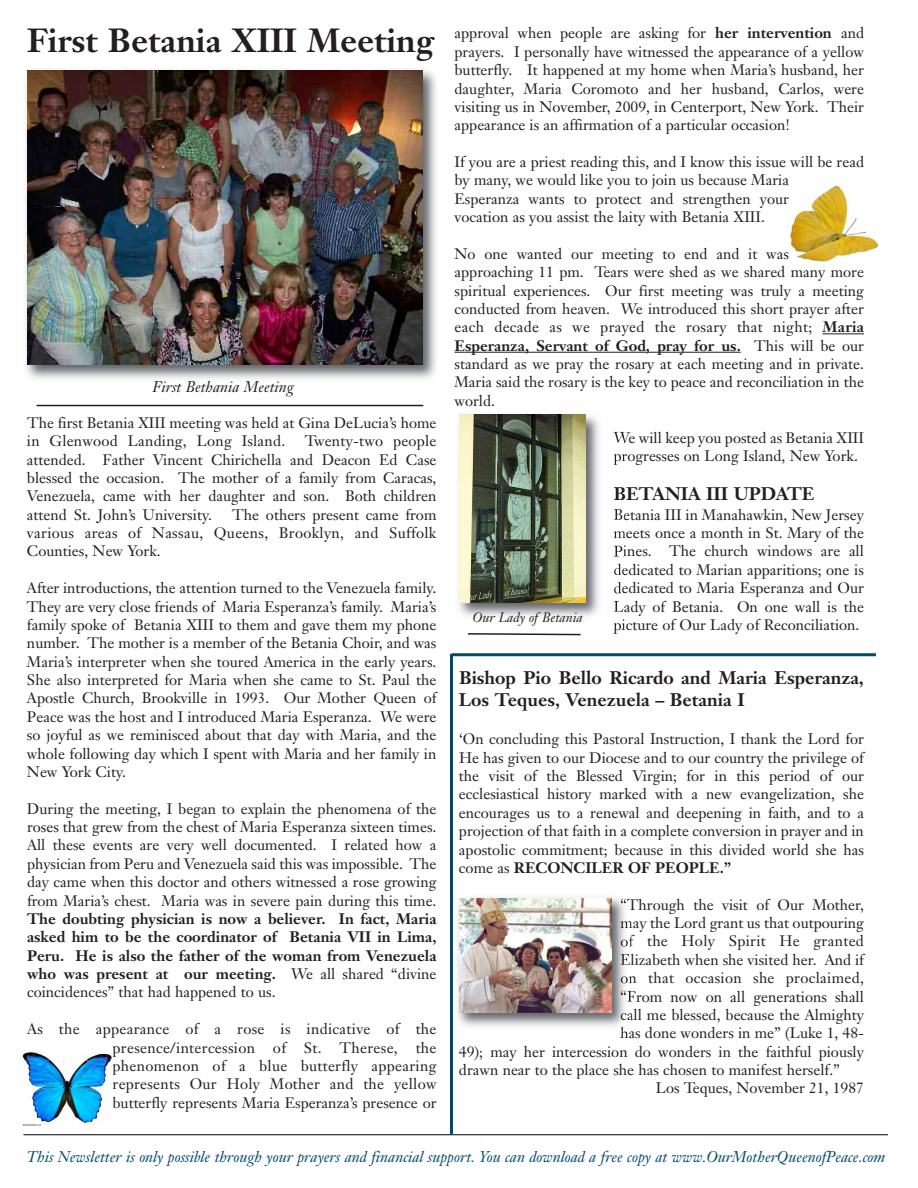
<style>
.page{position:relative;width:918px;height:1188px;background:#fff}
.page>*{position:absolute;margin:0;border:0;box-sizing:border-box;transform-origin:0 0}
.t1{font:700 33px "Janson Text";color:#231f20}
.t2{font:700 18px/22px "Janson Text";color:#231f20}
.t3{font:italic 15.3px "Janson Text";color:#004b6c}
.t4{font:italic 15.3px "Janson Text";color:#231f20}
.t5{font:15px/18.3px "Janson Text";color:#231f20;text-align:justify}
.t6{font:700 15px/18.3px "Janson Text";color:#231f20;text-align:justify}
.t7{font:15px "Janson Text";letter-spacing:.02em;color:#231f20}
.t8{font:italic 13.5px "Janson Text";color:#231f20}
.s1{font-weight:400}
.s2{font-weight:700}
</style>
<div class="page">
<hr style="left:23px;top:1134px;width:865px;height:1px;background:#000">
<hr style="left:822px;top:333px;width:42px;height:1px;background:#231f20">
<hr style="left:454px;top:352px;width:287px;height:1px;background:#231f20">
<img style="left:26px;top:70px;width:410px;height:309px">
<img style="left:27px;top:71px;width:395px;height:294px">
<hr style="left:37px;top:405px;width:386px;height:1px;background:#231f20">
<img style="left:458px;top:414px;width:166px;height:210px">
<svg style="left:613px;top:431px;width:11px;height:12px"></svg>
<svg style="left:614px;top:454px;width:10px;height:11px"></svg>
<svg style="left:614px;top:487px;width:10px;height:13px"></svg>
<svg style="left:614px;top:509px;width:10px;height:11px"></svg>
<svg style="left:614px;top:530px;width:10px;height:8px"></svg>
<svg style="left:614px;top:545px;width:10px;height:12px"></svg>
<svg style="left:614px;top:564px;width:10px;height:11px"></svg>
<svg style="left:614px;top:582px;width:10px;height:11px"></svg>
<svg style="left:614px;top:600px;width:10px;height:13px"></svg>
<svg style="left:614px;top:619px;width:10px;height:8px"></svg>
<img style="left:459px;top:415px;width:127px;height:187px">
<svg style="left:468px;top:633px;width:113px;height:3px"></svg>
<img style="left:21px;top:1051px;width:91px;height:75px">
<img style="left:789px;top:186px;width:90px;height:76px">
<img style="left:457px;top:897px;width:174px;height:130px">
<svg style="left:621px;top:898px;width:10px;height:13px"></svg>
<svg style="left:620px;top:920px;width:11px;height:9px"></svg>
<svg style="left:621px;top:936px;width:10px;height:11px"></svg>
<svg style="left:621px;top:953px;width:10px;height:12px"></svg>
<svg style="left:621px;top:975px;width:10px;height:8px"></svg>
<svg style="left:621px;top:991px;width:10px;height:11px"></svg>
<svg style="left:621px;top:1012px;width:10px;height:8px"></svg>
<svg style="left:620px;top:1027px;width:11px;height:10px"></svg>
<img style="left:459px;top:898px;width:152px;height:115px">
<hr style="left:452px;top:653px;width:424px;height:3px;background:#004b6c">
<hr style="left:450px;top:654px;width:3px;height:480px;background:#004b6c">
<h1 class="t1" style="left:27px;top:27px;width:409px">First Betania XIII Meeting</h1>
<p class="t4" style="left:153px;top:381px;width:143px">First Bethania Meeting</p>
<p class="t5" style="left:27px;top:415px;width:411px">The first Betania XIII meeting was held at Gina DeLucia’s home in Glenwood Landing, Long Island.</p>
<p class="t5" style="left:27px;top:433px;width:411px;text-indent:278px">Twenty-two people attended. Father Vincent Chirichella and Deacon Ed Case blessed the occasion. The mother of a family from Caracas, Venezuela, came with her daughter and son. Both children attend St. John’s University.</p>
<p class="t5" style="left:27px;top:507px;width:411px;text-indent:205px">The others present came from various areas of Nassau, Queens, Brooklyn, and Suffolk Counties, New York.</p>
<p class="t5" style="left:27px;top:580px;width:411px">After introductions, the attention turned to the Venezuela family.<br>They are very close friends of Maria Esperanza’s family. Maria’s family spoke of Betania XIII to them and gave them my phone number. The mother is a member of the Betania Choir, and was Maria’s interpreter when she toured America in the early years.<br>She also interpreted for Maria when she came to St. Paul the Apostle Church, Brookville in 1993. Our Mother Queen of Peace was the host and I introduced Maria Esperanza. We were so joyful as we reminisced about that day with Maria, and the whole following day which I spent with Maria and her family in New York City.</p>
<p class="t5" style="left:27px;top:801px;width:411px">During the meeting, I began to explain the phenomena of the roses that grew from the chest of Maria Esperanza sixteen times.<br>All these events are very well documented. I related how a physician from Peru and Venezuela said this was impossible. The day came when this doctor and others witnessed a rose growing from Maria’s chest. Maria was in severe pain during this time.</p>
<p class="t6" style="left:27px;top:911px;width:411px">The doubting physician is now a believer. In fact, Maria asked him to be the coordinator of Betania VII in Lima, Peru. He is also the father of the woman from Venezuela who was present at our meeting. <span class="s1">We all shared “divine coincidences” that had happened to us.</span></p>
<p class="t5" style="left:113px;top:1021px;width:326px;text-indent:-85px">As the appearance of a rose is indicative of the presence/intercession of St. Therese, the phenomenon of a blue butterfly appearing represents Our Holy Mother and the yellow butterfly represents Maria Esperanza’s presence or</p>
<p class="t5" style="left:455px;top:26px;width:411px">approval when people are asking for <span class="s2">her intervention</span> and prayers. I personally have witnessed the appearance of a yellow butterfly. It happened at my home when Maria’s husband, her daughter, Maria Coromoto and her husband, Carlos, were visiting us in November, 2009, in Centerport, New York. Their appearance is an affirmation of a particular occasion!</p>
<p class="t5" style="left:455px;top:154px;width:411px;text-align:left">If you are a priest reading this, and I know this issue will be read by many, we would like you to join us because Maria<br>Esperanza wants to protect and strengthen your<br>vocation as you assist the laity with Betania XIII.</p>
<p class="t5" style="left:454px;top:246px;width:411px;text-align:left">No one wanted our meeting to end and it was approaching 11 pm. Tears were shed as we shared many more spiritual experiences. Our first meeting was truly a meeting conducted from heaven. We introduced this short prayer after each decade as we prayed the rosary that night; <span class="s2">Maria Esperanza, Servant of God, pray for us.</span> This will be our standard as we pray the rosary at each meeting and in private.<br>Maria said the rosary is the key to peace and reconciliation in the world.</p>
<p class="t5" style="left:613px;top:430px;width:252px">We will keep you posted as Betania XIII progresses on Long Island, New York.</p>
<p class="t2" style="left:613px;top:485px;width:203px">BETANIA III UPDATE</p>
<p class="t5" style="left:613px;top:507px;width:252px">Betania III in Manahawkin, New Jersey meets once a month in St. Mary of the Pines. The church windows are all dedicated to Marian apparitions; one is dedicated to Maria Esperanza and Our Lady of Betania. On one wall is the picture of Our Lady of Reconciliation.</p>
<p class="t8" style="left:473px;top:612px;width:112px">Our Lady of Betania</p>
<p class="t2" style="left:459px;top:669px;width:407px">Bishop Pio Bello Ricardo and Maria Esperanza,<br>Los Teques, Venezuela – Betania I</p>
<p class="t5" style="left:459px;top:731px;width:407px">‘On concluding this Pastoral Instruction, I thank the Lord for He has given to our Diocese and to our country the privilege of the visit of the Blessed Virgin; for in this period of our ecclesiastical history marked with a new evangelization, she encourages us to a renewal and deepening in faith, and to a projection of that faith in a complete conversion in prayer and in apostolic commitment; because in this divided world she has come as <span class="s2">RECONCILER OF PEOPLE.”</span></p>
<p class="t5" style="left:620px;top:897px;width:245px">“Through the visit of Our Mother,</p>
<p class="t5" style="left:620px;top:915px;width:245px">may the Lord grant us that outpouring</p>
<p class="t7" style="left:620px;top:935px;width:245px">of the Holy Spirit He granted</p>
<p class="t5" style="left:620px;top:952px;width:245px">Elizabeth when she visited her. And if</p>
<p class="t7" style="left:620px;top:972px;width:245px">on that occasion she proclaimed,</p>
<p class="t5" style="left:620px;top:989px;width:245px">“From now on all generations shall</p>
<p class="t5" style="left:620px;top:1007px;width:245px">call me blessed, because the Almighty</p>
<p class="t5" style="left:620px;top:1025px;width:245px">has done wonders in me” (Luke 1, 48-</p>
<p class="t5" style="left:459px;top:1044px;width:406px">49); may her intercession do wonders in the faithful piously</p>
<p class="t5" style="left:459px;top:1062px;width:382px">drawn near to the place she has chosen to manifest herself.”</p>
<p class="t5" style="left:656px;top:1081px;width:210px">Los Teques, November 21, 1987</p>
<p class="t3" style="left:27px;top:1151px;width:860px">This Newsletter is only possible through your prayers and financial support. You can download a free copy at www.OurMotherQueenofPeace.com</p>
</div>
